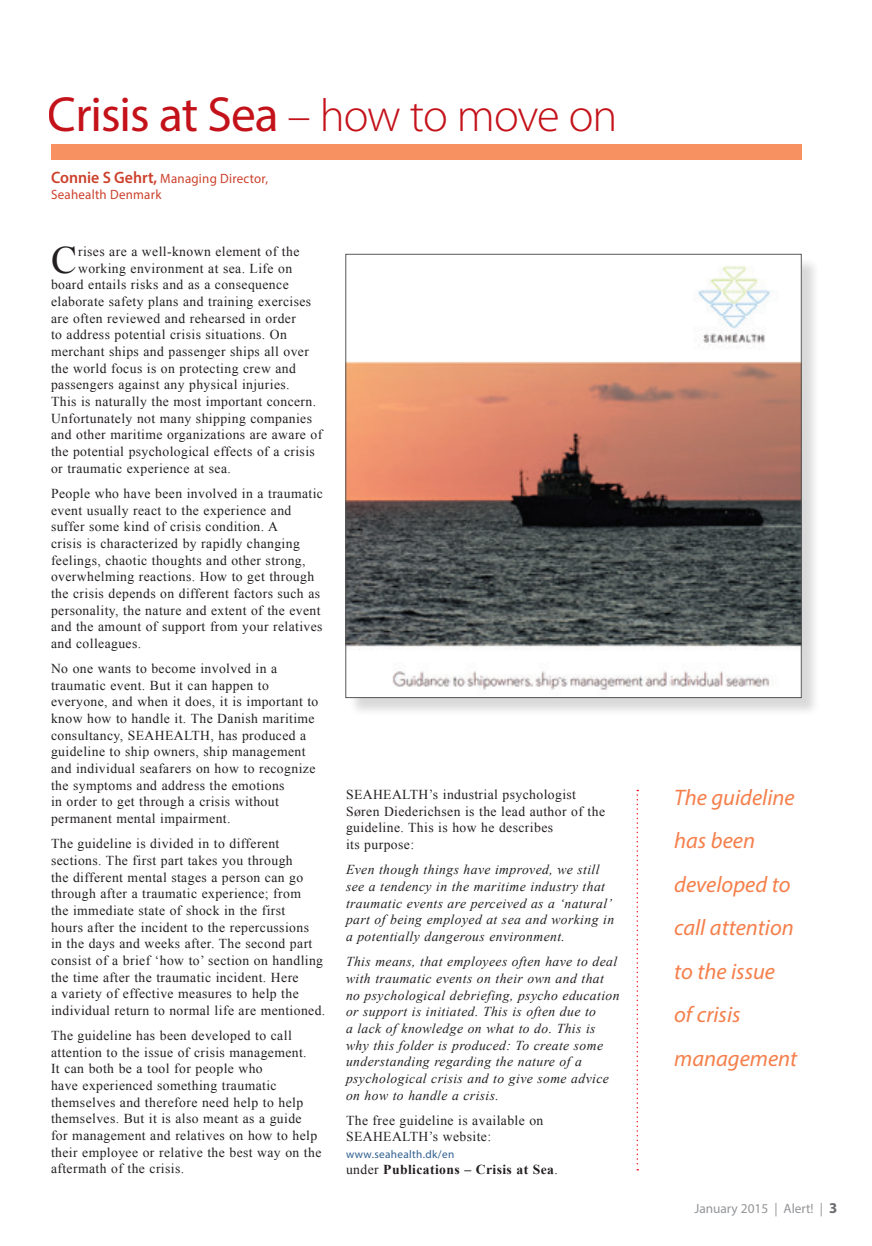
<style>
.page{position:relative;width:872px;height:1246px;background:#fff}
.page>*{position:absolute;margin:0;border:0;box-sizing:border-box;transform-origin:0 0}
.t1{font:300 46.5px "Myriad Pro";letter-spacing:-.025em;color:#c4121a}
.t2{font:38.85px "Times New Roman";color:#231f20}
.t3{font:italic 22.5px/43.5px "Myriad Pro";color:#f57f4b}
.t4{font:13.65px/16.6px "Times New Roman";letter-spacing:.03em;color:#231f20}
.t5{font:italic 13.65px/16.6px "Times New Roman";letter-spacing:.03em;color:#231f20}
.t6{font:700 13.65px "Times New Roman";letter-spacing:.03em;color:#231f20}
.t7{font:13.5px/16.5px "Myriad Pro";letter-spacing:.02em;color:#cc412c;scale:.96 1}
.t8{font:13.5px "Myriad Pro";letter-spacing:-.005em;color:#939598}
.t9{font:11.25px "Myriad Pro";letter-spacing:.03em;color:#2e5e8e}
.s1{font-weight:400;font-size:49.5px}
.s2{font-weight:600;font-size:16.5px}
.s3{font-weight:400}
.s4{font-weight:700;font-size:15px;color:#6c6d70}
</style>
<div class="page">
<div style="left:51px;top:144px;width:750px;height:16px;background:#f79162"></div>
<div style="left:348px;top:256px;width:472px;height:460px;background:#231f20;opacity:.17"></div>
<img style="left:347px;top:256px;width:452px;height:440px">
<svg style="left:636px;top:790px;width:2px;height:380px"></svg>
<h1 class="t1" style="left:48px;top:88px;width:571px"><span class="s1">Crisis at Sea</span> – how to move on</h1>
<p class="t7" style="left:51px;top:170px;width:228px"><span class="s2">Connie S Gehrt,</span> Managing Director,<br>Seahealth Denmark</p>
<h2 class="t2" style="left:51px;top:238px;width:27px">C</h2>
<p class="t4" style="left:78px;top:243px;width:223px">rises are a well-known element of the</p>
<p class="t4" style="left:78px;top:260px;width:216px">working environment at sea. Life on</p>
<p class="t4" style="left:51px;top:276px;width:239px">board entails risks and as a consequence</p>
<p class="t4" style="left:51px;top:293px;width:262px">elaborate safety plans and training exercises</p>
<p class="t4" style="left:51px;top:310px;width:246px">are often reviewed and rehearsed in order</p>
<p class="t4" style="left:51px;top:326px;width:237px">to address potential crisis situations. On</p>
<p class="t4" style="left:51px;top:343px;width:259px">merchant ships and passenger ships all over</p>
<p class="t4" style="left:51px;top:360px;width:246px">the world focus is on protecting crew and</p>
<p class="t4" style="left:51px;top:376px;width:240px">passengers against any physical injuries.</p>
<p class="t4" style="left:51px;top:393px;width:267px">This is naturally the most important concern.</p>
<p class="t4" style="left:51px;top:410px;width:262px">Unfortunately not many shipping companies</p>
<p class="t4" style="left:51px;top:426px;width:273px">and other maritime organizations are aware of</p>
<p class="t4" style="left:51px;top:443px;width:265px">the potential psychological effects of a crisis</p>
<p class="t4" style="left:51px;top:460px;width:181px">or traumatic experience at sea.</p>
<p class="t4" style="left:51px;top:485px;width:273px">People who have been involved in a traumatic event usually react to the experience and suffer some kind of crisis condition. A<br>crisis is characterized by rapidly changing feelings, chaotic thoughts and other strong, overwhelming reactions. How to get through the crisis depends on different factors such as personality, the nature and extent of the event and the amount of support from your relatives and colleagues.</p>
<p class="t4" style="left:51px;top:660px;width:269px">No one wants to become involved in a traumatic event. But it can happen to everyone, and when it does, it is important to know how to handle it. The Danish maritime consultancy, SEAHEALTH, has produced a guideline to ship owners, ship management and individual seafarers on how to recognize the symptoms and address the emotions<br>in order to get through a crisis without permanent mental impairment.</p>
<p class="t4" style="left:51px;top:835px;width:276px">The guideline is divided in to different sections. The first part takes you through<br>the different mental stages a person can go through after a traumatic experience; from<br>the immediate state of shock in the first<br>hours after the incident to the repercussions<br>in the days and weeks after. The second part consist of a brief ‘how to’ section on handling the time after the traumatic incident. Here<br>a variety of effective measures to help the individual return to normal life are mentioned.</p>
<p class="t4" style="left:51px;top:1027px;width:272px">The guideline has been developed to call attention to the issue of crisis management.<br>It can both be a tool for people who<br>have experienced something traumatic themselves and therefore need help to help themselves. But it is also meant as a guide for management and relatives on how to help their employee or relative the best way on the aftermath of the crisis.</p>
<p class="t4" style="left:346px;top:786px;width:260px">SEAHEALTH’s industrial psychologist<br>Søren Diederichsen is the lead author of the guideline. This is how he describes<br>its purpose:</p>
<p class="t5" style="left:346px;top:861px;width:270px">Even though things have improved, we still see a tendency in the maritime industry that traumatic events are perceived as a ‘natural’ part of being employed at sea and working in a potentially dangerous environment.</p>
<p class="t5" style="left:346px;top:953px;width:275px">This means, that employees often have to deal with traumatic events on their own and that no psychological debriefing, psycho education or support is initiated. This is often due to<br>a lack of knowledge on what to do. This is why this folder is produced: To create some understanding regarding the nature of a psychological crisis and to give some advice on how to handle a crisis.</p>
<p class="t4" style="left:346px;top:1112px;width:199px">The free guideline is available on<br>SEAHEALTH’s website:</p>
<p class="t9" style="left:346px;top:1147px;width:110px">www.seahealth.dk/en</p>
<p class="t6" style="left:346px;top:1162px;width:213px"><span class="s3">under</span> Publications – Crisis at Sea<span class="s3">.</span></p>
<h3 class="t3" style="left:674px;top:775px;width:125px">The guideline has been developed to call attention to the issue of crisis management</h3>
<p class="t8" style="left:694px;top:1200px;width:144px">January 2015 | Alert! | <span class="s4">3</span></p>
</div>
